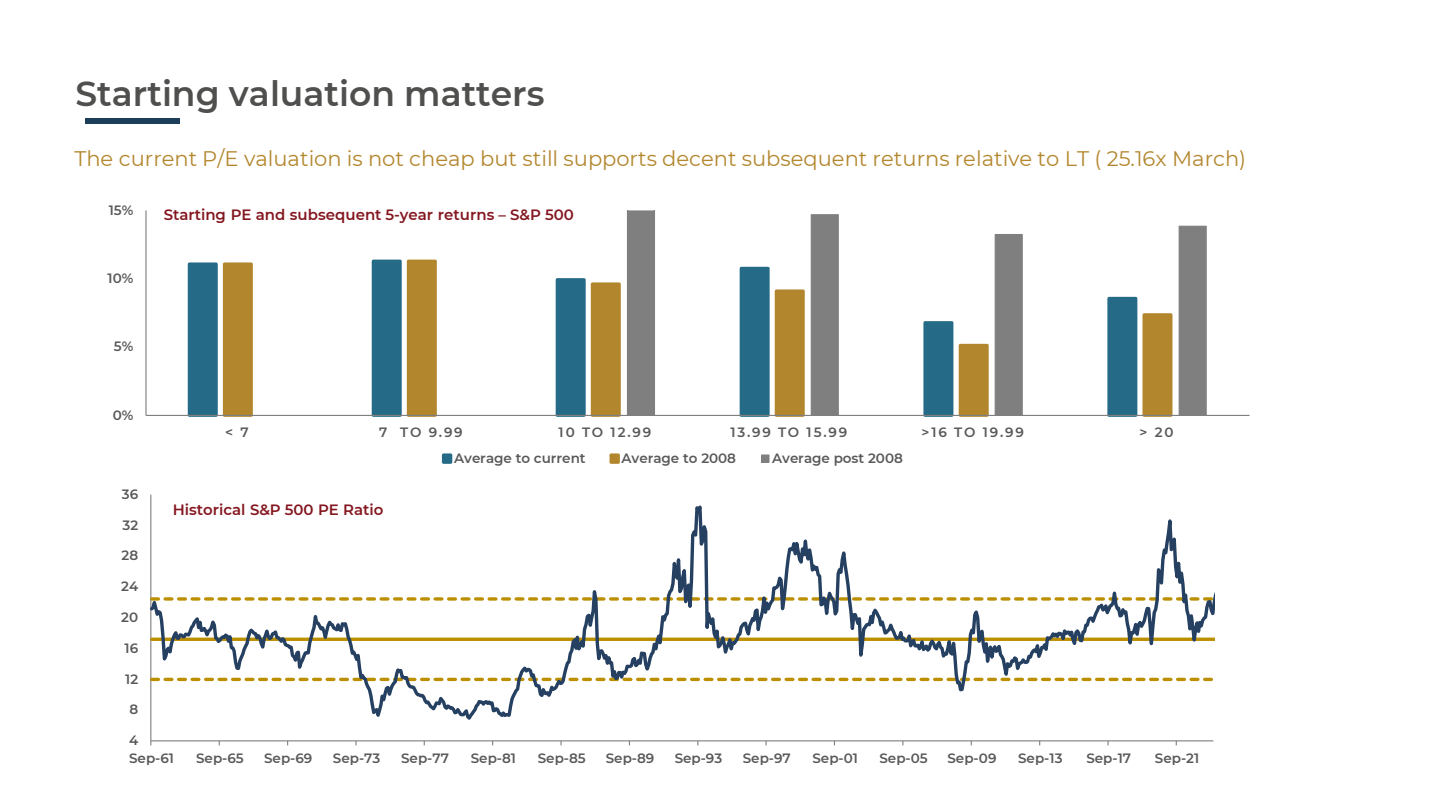
<style>
.page{position:relative;width:1440px;height:810px;background:#fff}
.page>*{position:absolute;margin:0;border:0;box-sizing:border-box;transform-origin:0 0}
.t1{font:600 34.5px "Montserrat";color:#4f504e}
.t2{font:21px "Montserrat";color:#b3872e}
.t3{font:600 15px "Montserrat";color:#841720}
.t4{font:600 13.5px "Montserrat";letter-spacing:.005em;color:#595959}
</style>
<div class="page">
<svg style="left:186px;top:262px;width:35px;height:155px;background:#448098"></svg>
<svg style="left:221px;top:259px;width:405px;height:158px"></svg>
<svg style="left:626px;top:210px;width:581px;height:207px"></svg>
<hr style="left:145px;top:210px;width:2px;height:205px;background:#7f7f7f">
<hr style="left:146px;top:415px;width:1104px;height:1px;background:#7f7f7f">
<div style="left:443px;top:455px;width:8px;height:7px;background:#256b87"></div>
<div style="left:442px;top:453px;width:10px;height:11px;border:3px solid #256b87"></div>
<div style="left:611px;top:455px;width:7px;height:7px;background:#b2862d"></div>
<div style="left:610px;top:453px;width:10px;height:11px;border:3px solid #b2862d"></div>
<div style="left:761px;top:454px;width:9px;height:9px;background:#7f7f7f;border:1px solid #7f7f7f"></div>
<hr style="left:150px;top:495px;width:1px;height:246px;background:#7f7f7f">
<hr style="left:151px;top:740px;width:1062px;height:1px;background:#7f7f7f">
<svg style="left:151px;top:494px;width:1063px;height:234px"></svg>
<div style="left:86px;top:119px;width:94px;height:5px;background:#1c3e5b"></div>
<h2 class="t1" style="left:75px;top:70px;width:471px">Starting valuation matters</h2>
<p class="t2" style="left:74px;top:144px;width:1173px">The current P/E valuation is not cheap but still supports decent subsequent returns relative to LT ( 25.16x March)</p>
<p class="t4" style="left:109px;top:200px;width:26px">15%</p>
<p class="t4" style="left:108px;top:269px;width:27px">10%</p>
<p class="t4" style="left:114px;top:337px;width:21px">5%</p>
<p class="t4" style="left:113px;top:405px;width:22px">0%</p>
<p class="t4" style="left:122px;top:484px;width:18px">36</p>
<p class="t4" style="left:123px;top:515px;width:17px">32</p>
<p class="t4" style="left:122px;top:546px;width:18px">28</p>
<p class="t4" style="left:121px;top:577px;width:19px">24</p>
<p class="t4" style="left:121px;top:608px;width:19px">20</p>
<p class="t4" style="left:125px;top:638px;width:15px">16</p>
<p class="t4" style="left:125px;top:669px;width:15px">12</p>
<p class="t4" style="left:129px;top:700px;width:10px">8</p>
<p class="t4" style="left:129px;top:731px;width:11px">4</p>
<p class="t3" style="left:164px;top:204px;width:412px">Starting PE and subsequent 5-year returns – S&amp;P 500</p>
<p class="t4" style="left:225px;top:423px;width:25px">&lt; 7</p>
<p class="t4" style="left:379px;top:423px;width:85px">7 TO 9.99</p>
<p class="t4" style="left:559px;top:423px;width:94px">10 TO 12.99</p>
<p class="t4" style="left:730px;top:423px;width:118px">13.99 TO 15.99</p>
<p class="t4" style="left:922px;top:423px;width:104px">&gt;16 TO 19.99</p>
<p class="t4" style="left:1140px;top:423px;width:36px">&gt; 20</p>
<p class="t4" style="left:454px;top:448px;width:133px">Average to current</p>
<p class="t4" style="left:621px;top:448px;width:116px">Average to 2008</p>
<p class="t4" style="left:772px;top:448px;width:132px">Average post 2008</p>
<p class="t3" style="left:173px;top:499px;width:212px">Historical S&amp;P 500 PE Ratio</p>
<p class="t4" style="left:129px;top:748px;width:46px">Sep-61</p>
<p class="t4" style="left:196px;top:748px;width:49px">Sep-65</p>
<p class="t4" style="left:264px;top:748px;width:50px">Sep-69</p>
<p class="t4" style="left:333px;top:748px;width:49px">Sep-73</p>
<p class="t4" style="left:401px;top:748px;width:49px">Sep-77</p>
<p class="t4" style="left:471px;top:748px;width:47px">Sep-81</p>
<p class="t4" style="left:538px;top:748px;width:50px">Sep-85</p>
<p class="t4" style="left:606px;top:748px;width:50px">Sep-89</p>
<p class="t4" style="left:675px;top:748px;width:49px">Sep-93</p>
<p class="t4" style="left:743px;top:748px;width:49px">Sep-97</p>
<p class="t4" style="left:812px;top:748px;width:47px">Sep-01</p>
<p class="t4" style="left:879px;top:748px;width:50px">Sep-05</p>
<p class="t4" style="left:948px;top:748px;width:50px">Sep-09</p>
<p class="t4" style="left:1018px;top:748px;width:46px">Sep-13</p>
<p class="t4" style="left:1086px;top:748px;width:46px">Sep-17</p>
<p class="t4" style="left:1155px;top:748px;width:46px">Sep-21</p>
</div>
